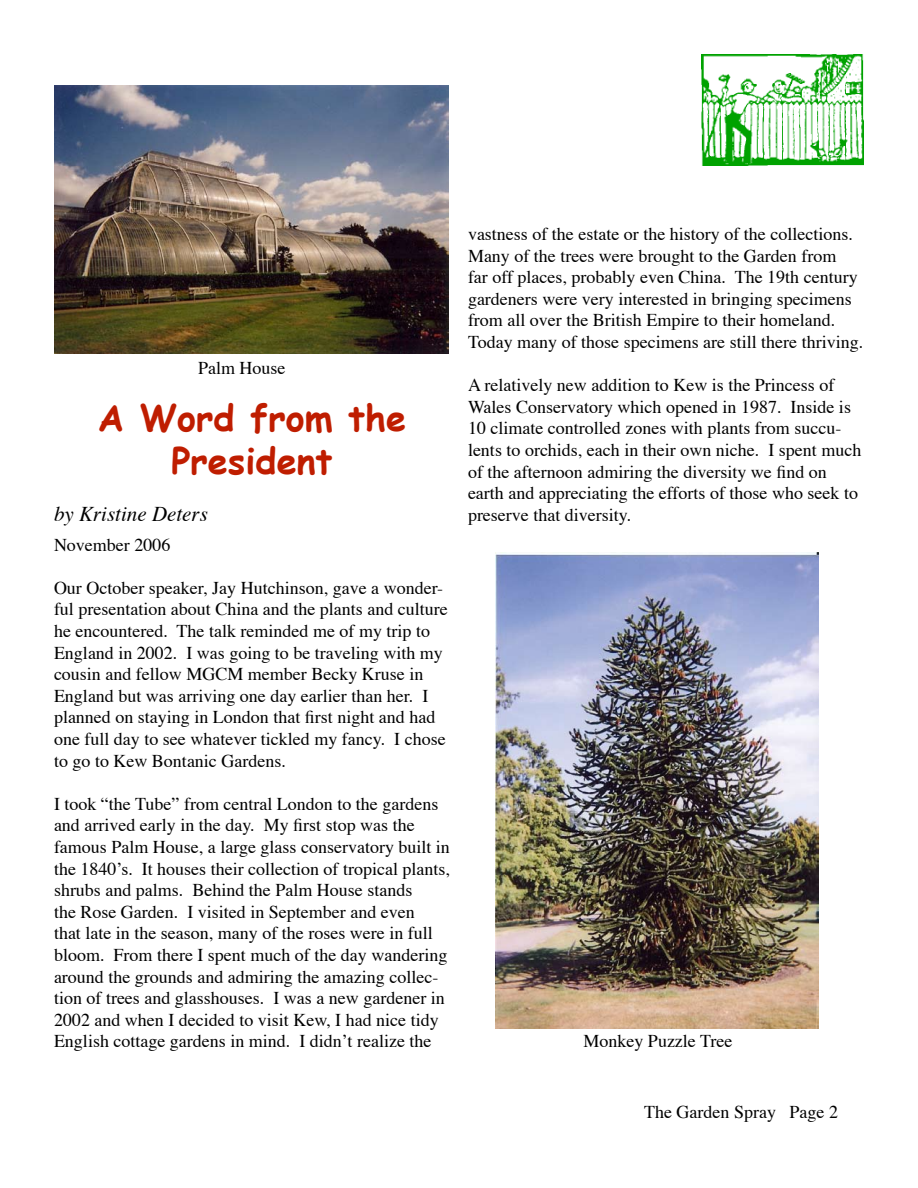
<style>
.page{position:relative;width:918px;height:1188px;background:#fff}
.page>*{position:absolute;margin:0;border:0;box-sizing:border-box;transform-origin:0 0}
.t1{font:700 36px/43.2px "Comic Sans MS";color:#bf1d00;text-align:center}
.t2{font:italic 21px "Times";color:#000}
.t3{font:18px/21.6px "Times";color:#000}
</style>
<div class="page">
<img style="left:701px;top:54px;width:163px;height:112px">
<img style="left:495px;top:552px;width:323px;height:477px">
<img style="left:54px;top:86px;width:394px;height:267px">
<p class="t3" style="left:198px;top:358px;width:89px">Palm House</p>
<p class="t1" style="left:98px;top:395px;width:310px">A Word from the<br>President</p>
<p class="t2" style="left:54px;top:501px;width:155px">by Kristine Deters</p>
<p class="t3" style="left:54px;top:535px;width:118px">November 2006</p>
<p class="t3" style="left:54px;top:578px;width:395px">Our October speaker, Jay Hutchinson, gave a wonder&shy;ful presentation about China and the plants and culture he encountered. The talk reminded me of my trip to England in 2002. I was going to be traveling with my cousin and fellow MGCM member Becky Kruse in England but was arriving one day earlier than her. I planned on staying in London that first night and had one full day to see whatever tickled my fancy. I chose to go to Kew Bontanic Gardens.</p>
<p class="t3" style="left:54px;top:794px;width:397px">I took “the Tube” from central London to the gardens and arrived early in the day. My first stop was the famous Palm House, a large glass conservatory built in the 1840ʼs. It houses their collection of tropical plants, shrubs and palms. Behind the Palm House stands<br>the Rose Garden. I visited in September and even<br>that late in the season, many of the roses were in full bloom. From there I spent much of the day wandering around the grounds and admiring the amazing collec&shy;tion of trees and glasshouses. I was a new gardener in 2002 and when I decided to visit Kew, I had nice tidy English cottage gardens in mind. I didnʼt realize the</p>
<p class="t3" style="left:468px;top:224px;width:397px">vastness of the estate or the history of the collections.<br>Many of the trees were brought to the Garden from<br>far off places, probably even China. The 19th century gardeners were very interested in bringing specimens from all over the British Empire to their homeland.<br>Today many of those specimens are still there thriving.</p>
<p class="t3" style="left:468px;top:375px;width:395px">A relatively new addition to Kew is the Princess of Wales Conservatory which opened in 1987. Inside is 10 climate controlled zones with plants from succu&shy;lents to orchids, each in their own niche. I spent much of the afternoon admiring the diversity we find on earth and appreciating the efforts of those who seek to preserve that diversity.</p>
<p class="t3" style="left:584px;top:1031px;width:151px">Monkey Puzzle Tree</p>
<p class="t3" style="left:644px;top:1102px;width:195px">The Garden Spray Page 2</p>
</div>
